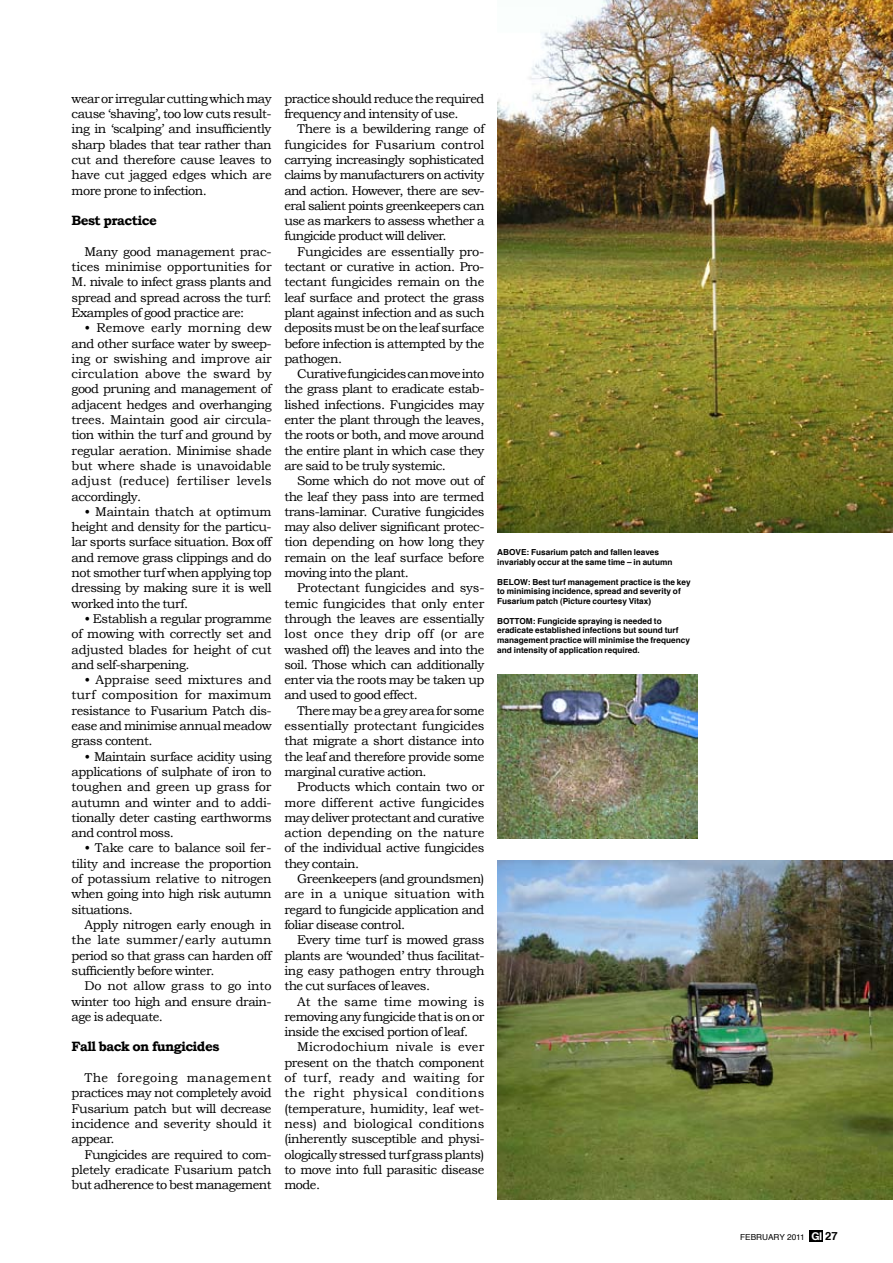
<style>
.page{position:relative;width:893px;height:1263px;background:#fff}
.page>*{position:absolute;margin:0;border:0;box-sizing:border-box;transform-origin:0 0}
.t1{font:700 13.5px "Bookman Old Style";letter-spacing:-.04em;color:#000}
.t2{font:12.75px/15.3px "Bookman Old Style";letter-spacing:-.04em;color:#000;text-align:justify}
.t3{font:700 8.25px/9.8px "Helvetica";color:#000}
.t4{font:8.25px "Helvetica";color:#000}
.s1{font-family:"Helvetica Neue";font-weight:700;font-size:10.8px;color:#fff}
.s2{font-weight:700;font-size:11.25px}
</style>
<div class="page">
<div style="left:809px;top:1230px;width:13px;height:11px;background:#000"></div>
<img style="left:497px;top:0;width:395px;height:533px">
<img style="left:497px;top:674px;width:200px;height:164px">
<img style="left:497px;top:860px;width:395px;height:339px">
<p class="t2" style="left:72px;top:91px;width:201px">wear or irregular cutting which may cause ‘shaving’, too low cuts result&shy;ing in ‘scalping’ and insufficiently sharp blades that tear rather than cut and therefore cause leaves to have cut jagged edges which are more prone to infection.</p>
<p class="t1" style="left:72px;top:212px;width:87px">Best practice</p>
<p class="t2" style="left:72px;top:244px;width:201px;text-indent:13px">Many good management prac&shy;tices minimise opportunities for M. nivale to infect grass plants and spread and spread across the turf:<br>Examples of good practice are:</p>
<p class="t2" style="left:72px;top:320px;width:201px;text-indent:13px">• Remove early morning dew and other surface water by sweep&shy;ing or swishing and improve air circulation above the sward by good pruning and management of adjacent hedges and overhanging trees. Maintain good air circula&shy;tion within the turf and ground by regular aeration. Minimise shade but where shade is unavoidable adjust (reduce) fertiliser levels accordingly.</p>
<p class="t2" style="left:72px;top:504px;width:201px;text-indent:13px">• Maintain thatch at optimum height and density for the particu&shy;lar sports surface situation. Box off and remove grass clippings and do not smother turf when applying top dressing by making sure it is well worked into the turf.</p>
<p class="t2" style="left:72px;top:611px;width:201px;text-indent:13px">• Establish a regular programme of mowing with correctly set and adjusted blades for height of cut and self-sharpening.</p>
<p class="t2" style="left:72px;top:672px;width:201px;text-indent:13px">• Appraise seed mixtures and turf composition for maximum resistance to Fusarium Patch dis&shy;ease and minimise annual meadow grass content.</p>
<p class="t2" style="left:72px;top:749px;width:201px;text-indent:13px">• Maintain surface acidity using applications of sulphate of iron to toughen and green up grass for autumn and winter and to addi&shy;tionally deter casting earthworms and control moss.</p>
<p class="t2" style="left:72px;top:840px;width:201px;text-indent:13px">• Take care to balance soil fer&shy;tility and increase the proportion of potassium relative to nitrogen when going into high risk autumn situations.</p>
<p class="t2" style="left:72px;top:917px;width:201px;text-indent:13px">Apply nitrogen early enough in the late summer/early autumn period so that grass can harden off sufficiently before winter.</p>
<p class="t2" style="left:72px;top:978px;width:201px;text-indent:13px">Do not allow grass to go into winter too high and ensure drain&shy;age is adequate.</p>
<p class="t1" style="left:72px;top:1039px;width:149px">Fall back on fungicides</p>
<p class="t2" style="left:72px;top:1070px;width:201px;text-indent:13px">The foregoing management practices may not completely avoid Fusarium patch but will decrease incidence and severity should it appear.</p>
<p class="t2" style="left:72px;top:1146px;width:201px;text-indent:13px">Fungicides are required to com&shy;pletely eradicate Fusarium patch but adherence to best management</p>
<p class="t2" style="left:284px;top:91px;width:201px">practice should reduce the required frequency and intensity of use.</p>
<p class="t2" style="left:284px;top:121px;width:201px;text-indent:13px">There is a bewildering range of fungicides for Fusarium control carrying increasingly sophisticated claims by manufacturers on activity and action. However, there are sev&shy;eral salient points greenkeepers can use as markers to assess whether a fungicide product will deliver.</p>
<p class="t2" style="left:284px;top:244px;width:201px;text-indent:13px">Fungicides are essentially pro&shy;tectant or curative in action. Pro&shy;tectant fungicides remain on the leaf surface and protect the grass plant against infection and as such deposits must be on the leaf surface before infection is attempted by the pathogen.</p>
<p class="t2" style="left:284px;top:366px;width:201px;text-indent:13px">Curative fungicides can move into the grass plant to eradicate estab&shy;lished infections. Fungicides may enter the plant through the leaves, the roots or both, and move around the entire plant in which case they are said to be truly systemic.</p>
<p class="t2" style="left:284px;top:473px;width:201px;text-indent:13px">Some which do not move out of the leaf they pass into are termed trans-laminar. Curative fungicides may also deliver significant protec&shy;tion depending on how long they remain on the leaf surface before moving into the plant.</p>
<p class="t2" style="left:284px;top:580px;width:201px;text-indent:13px">Protectant fungicides and sys&shy;temic fungicides that only enter through the leaves are essentially lost once they drip off (or are washed off) the leaves and into the soil. Those which can additionally enter via the roots may be taken up and used to good effect.</p>
<p class="t2" style="left:284px;top:703px;width:201px;text-indent:13px">There may be a grey area for some essentially protectant fungicides that migrate a short distance into the leaf and therefore provide some marginal curative action.</p>
<p class="t2" style="left:284px;top:779px;width:201px;text-indent:13px">Products which contain two or more different active fungicides may deliver protectant and curative action depending on the nature of the individual active fungicides they contain.</p>
<p class="t2" style="left:284px;top:871px;width:201px;text-indent:13px">Greenkeepers (and groundsmen) are in a unique situation with regard to fungicide application and foliar disease control.</p>
<p class="t2" style="left:284px;top:932px;width:201px;text-indent:13px">Every time turf is mowed grass plants are ‘wounded’ thus facilitat&shy;ing easy pathogen entry through the cut surfaces of leaves.</p>
<p class="t2" style="left:284px;top:993px;width:201px;text-indent:13px">At the same time mowing is removing any fungicide that is on or inside the excised portion of leaf.</p>
<p class="t2" style="left:284px;top:1039px;width:201px;text-indent:13px">Microdochium nivale is ever present on the thatch component of turf, ready and waiting for the right physical conditions (temperature, humidity, leaf wet&shy;ness) and biological conditions (inherently susceptible and physi&shy;ologically stressed turf grass plants) to move into full parasitic disease mode.</p>
<p class="t3" style="left:497px;top:548px;width:177px">ABOVE: Fusarium patch and fallen leaves invariably occur at the same time – in autumn</p>
<p class="t3" style="left:497px;top:577px;width:195px">BELOW: Best turf management practice is the key to minimising incidence, spread and severity of<br>Fusarium patch (Picture courtesy Vitax)</p>
<p class="t3" style="left:497px;top:616px;width:194px">BOTTOM: Fungicide spraying is needed to eradicate established infections but sound turf management practice will minimise the frequency and intensity of application required.</p>
<p class="t4" style="left:739px;top:1231px;width:99px">FEBRUARY 2011 <span class="s1">GI</span> <span class="s2">27</span></p>
</div>
